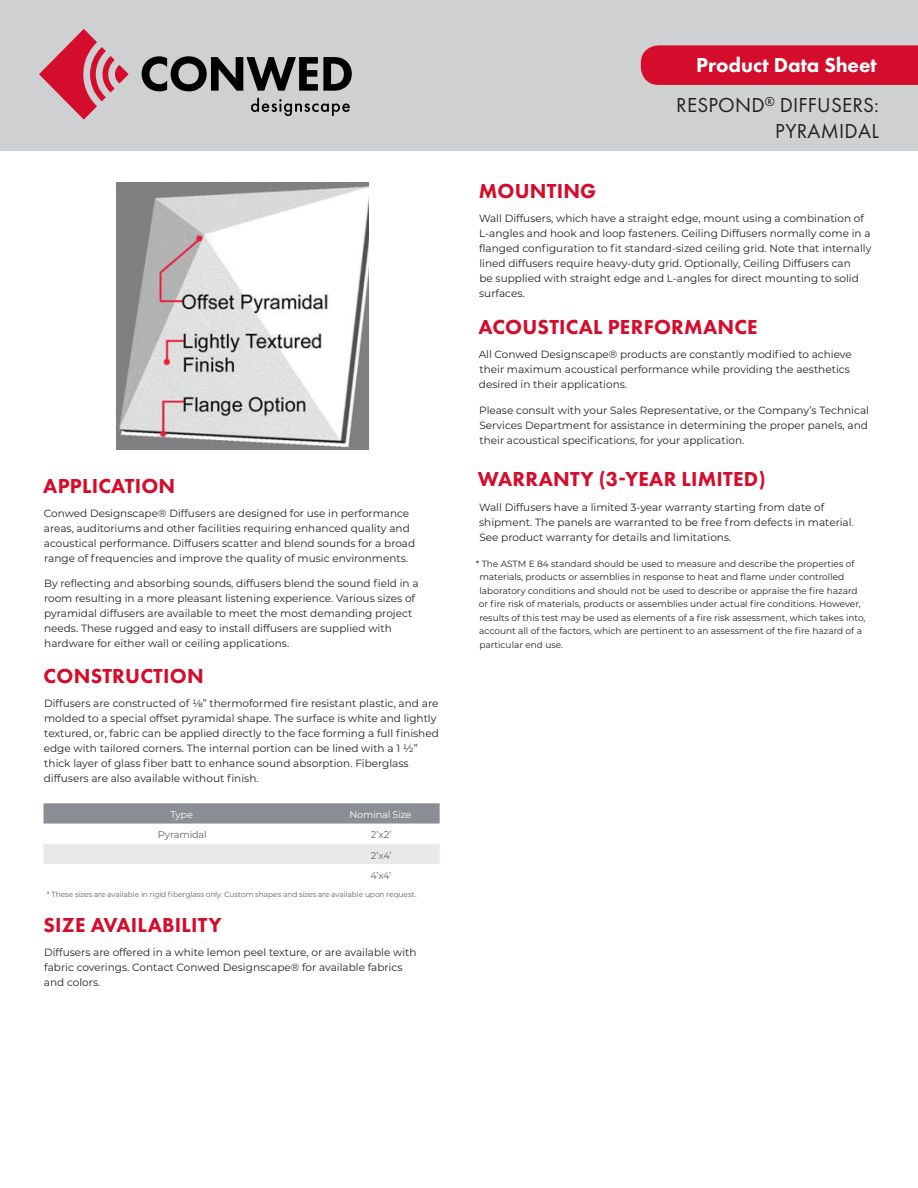
<style>
.page{position:relative;width:918px;height:1188px;background:#fff}
.page>*{position:absolute;margin:0;border:0;box-sizing:border-box;transform-origin:0 0}
.t1{font:800 21px "Futura PT";letter-spacing:.01em;color:#d30d2b}
.t2{font:21px/40.8px "Futura PT";letter-spacing:.01em;color:#231f20;text-align:right}
.Body{font:10.5px/15px "Montserrat";color:#231f20}
.Table_Body{font:9.75px "Montserrat";letter-spacing:-.015em;color:#636366}
.Table_Body-2{font:9.75px "Montserrat";letter-spacing:-.015em;color:#fff}
.Body-2{font:9px/13.5px "Montserrat";color:#231f20}
.Table_Body-3{font:7.5px "Montserrat";letter-spacing:-.01em;color:#636366}
.s1{font-weight:800;color:#fff}
</style>
<div class="page">
<div style="left:0;top:0;width:918px;height:151px;background:#cfd0d2"></div>
<svg style="left:39px;top:29px;width:90px;height:91px"></svg>
<svg style="left:142px;top:56px;width:210px;height:35px"></svg>
<svg style="left:251px;top:98px;width:99px;height:18px"></svg>
<div style="left:641px;top:45px;width:277px;height:40px;background:#d30d2b"></div>
<svg style="left:44px;top:803px;width:396px;height:21px;background:#8f9298"></svg>
<div style="left:44px;top:844px;width:396px;height:20px;background:#eae8e9"></div>
<img style="left:116px;top:182px;width:252px;height:268px">
<p class="t1" style="left:43px;top:473px;width:134px">APPLICATION</p>
<p class="Body" style="left:44px;top:505px;width:373px">Conwed Designscape® Diffusers are designed for use in performance areas, auditoriums and other facilities requiring enhanced quality and acoustical performance. Diffusers scatter and blend sounds for a broad range of frequencies and improve the quality of music environments.</p>
<p class="Body" style="left:44px;top:576px;width:376px">By reflecting and absorbing sounds, diffusers blend the sound field in a room resulting in a more pleasant listening experience. Various sizes of pyramidal diffusers are available to meet the most demanding project needs. These rugged and easy to install diffusers are supplied with hardware for either wall or ceiling applications.</p>
<p class="t1" style="left:44px;top:663px;width:162px">CONSTRUCTION</p>
<p class="Body" style="left:44px;top:696px;width:397px">Diffusers are constructed of ⅛” thermoformed fire resistant plastic, and are molded to a special offset pyramidal shape. The surface is white and lightly textured, or, fabric can be applied directly to the face forming a full finished edge with tailored corners. The internal portion can be lined with a 1 ½” thick layer of glass fiber batt to enhance sound absorption. Fiberglass diffusers are also available without finish.</p>
<p class="Table_Body-2" style="left:170px;top:808px;width:24px">Type</p>
<p class="Table_Body-2" style="left:349px;top:808px;width:63px">Nominal Size</p>
<p class="Table_Body" style="left:158px;top:828px;width:51px">Pyramidal</p>
<p class="Table_Body" style="left:371px;top:828px;width:22px">2’x2’</p>
<p class="Table_Body" style="left:371px;top:848px;width:22px">2’x4’</p>
<p class="Table_Body" style="left:370px;top:869px;width:22px">4’x4’</p>
<p class="Table_Body-3" style="left:47px;top:889px;width:371px">* These sizes are available in rigid fiberglass only. Custom shapes and sizes are available upon request.</p>
<p class="t1" style="left:44px;top:912px;width:180px">SIZE AVAILABILITY</p>
<p class="Body" style="left:44px;top:945px;width:374px">Diffusers are offered in a white lemon peel texture, or are available with fabric coverings. Contact Conwed Designscape® for available fabrics and colors.</p>
<h1 class="t2" style="left:676px;top:44px;width:204px"><span class="s1">Product Data Sheet<br></span>RESPOND<sup>®</sup> DIFFUSERS:</h1>
<h1 class="t2" style="left:775px;top:110px;width:105px">PYRAMIDAL</h1>
<p class="t1" style="left:479px;top:177px;width:119px">MOUNTING</p>
<p class="Body" style="left:479px;top:210px;width:394px">Wall Diffusers, which have a straight edge, mount using a combination of L-angles and hook and loop fasteners. Ceiling Diffusers normally come in a flanged configuration to fit standard-sized ceiling grid. Note that internally lined diffusers require heavy-duty grid. Optionally, Ceiling Diffusers can<br>be supplied with straight edge and L-angles for direct mounting to solid surfaces.</p>
<p class="t1" style="left:478px;top:314px;width:281px">ACOUSTICAL PERFORMANCE</p>
<p class="Body" style="left:479px;top:346px;width:375px">All Conwed Designscape® products are constantly modified to achieve their maximum acoustical performance while providing the aesthetics desired in their applications.</p>
<p class="Body" style="left:479px;top:402px;width:391px;text-align:justify">Please consult with your Sales Representative, or the Company’s Technical Services Department for assistance in determining the proper panels, and their acoustical specifications, for your application.</p>
<p class="t1" style="left:478px;top:465px;width:289px">WARRANTY (3-YEAR LIMITED)</p>
<p class="Body" style="left:479px;top:499px;width:376px">Wall Diffusers have a limited 3-year warranty starting from date of shipment. The panels are warranted to be free from defects in material.<br>See product warranty for details and limitations.</p>
<p class="Body-2" style="left:479px;top:556px;width:388px;text-indent:-3px">* The ASTM E 84 standard should be used to measure and describe the properties of materials, products or assemblies in response to heat and flame under controlled laboratory conditions and should not be used to describe or appraise the fire hazard or fire risk of materials, products or assemblies under actual fire conditions. However, results of this test may be used as elements of a fire risk assessment, which takes into, account all of the factors, which are pertinent to an assessment of the fire hazard of a particular end use.</p>
</div>
